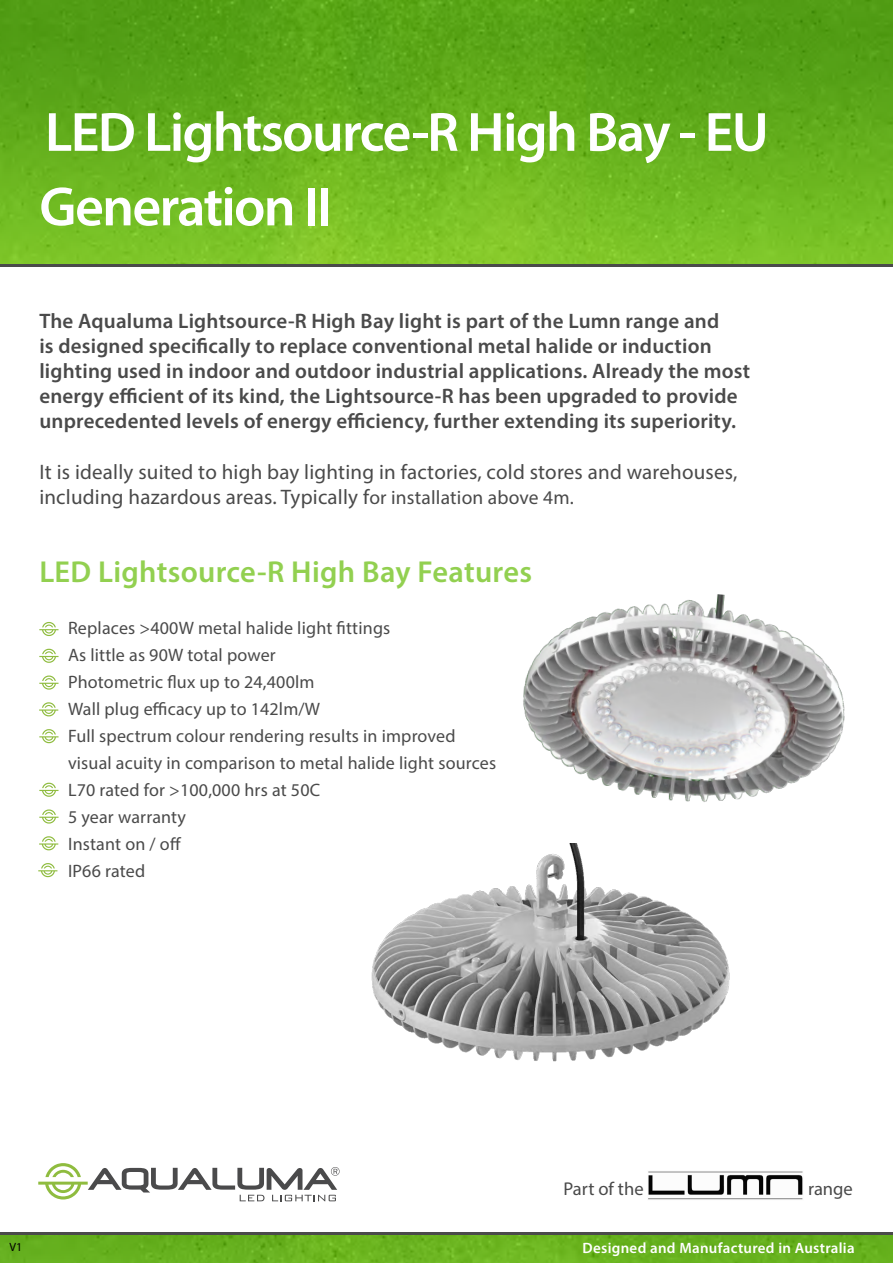
<style>
.page{position:relative;width:893px;height:1263px;background:#fff}
.page>*{position:absolute;margin:0;border:0;box-sizing:border-box;transform-origin:0 0}
.t1{font:600 55.8px "Myriad Pro";letter-spacing:-.03em;color:#fff}
.t2{font:600 30.45px "Myriad Pro";letter-spacing:.01em;color:#92d050}
.t3{font:600 21px/25.2px "Myriad Pro";letter-spacing:.01em;color:#4a4a4a}
.t4{font:21px/25.2px "Myriad Pro";letter-spacing:.01em;color:#4a4a4a}
.t5{font:18.6px "Myriad Pro";color:#4a4a4a}
.t6{font:18px/27px "Myriad Pro";letter-spacing:.01em;color:#4a4a4a}
.t7{font:600 15px "Myriad Pro";letter-spacing:.02em;color:#fff}
.t8{font:12px "Myriad Pro";color:#000}
.s1{font-size:19.5px}
</style>
<div class="page">
<img style="left:0;top:1235px;width:893px;height:28px">
<svg style="left:39px;top:622px;width:20px;height:14px"></svg>
<svg style="left:39px;top:675px;width:20px;height:15px"></svg>
<svg style="left:39px;top:783px;width:20px;height:14px"></svg>
<svg style="left:39px;top:649px;width:20px;height:14px"></svg>
<svg style="left:39px;top:729px;width:20px;height:14px"></svg>
<svg style="left:39px;top:809px;width:20px;height:15px"></svg>
<svg style="left:39px;top:836px;width:19px;height:14px"></svg>
<hr style="left:0;top:1232px;width:893px;height:3px;background:#4a4a4a">
<svg style="left:38px;top:1163px;width:302px;height:38px"></svg>
<img style="left:648px;top:1171px;width:155px;height:29px">
<svg style="left:0;top:0;width:893px;height:264px;background:#66b01d"></svg>
<hr style="left:0;top:264px;width:893px;height:3px;background:#4a4a4a">
<svg style="left:39px;top:702px;width:19px;height:14px"></svg>
<svg style="left:38px;top:863px;width:19px;height:14px"></svg>
<img style="left:371px;top:843px;width:359px;height:219px">
<img style="left:523px;top:594px;width:322px;height:208px">
<h1 class="t1" style="left:45px;top:97px;width:725px">LED Lightsource-R High Bay - EU</h1>
<h1 class="t1" style="left:39px;top:171px;width:294px">Generation II</h1>
<p class="t3" style="left:39px;top:307px;width:712px">The Aqualuma Lightsource-R High Bay light is part of the Lumn range and<br>is designed specifically to replace conventional metal halide or induction lighting used in indoor and outdoor industrial applications. Already the most energy efficient of its kind, the Lightsource-R has been upgraded to provide unprecedented levels of energy efficiency, further extending its superiority.</p>
<p class="t4" style="left:39px;top:459px;width:700px">It is ideally suited to high bay lighting in factories, cold stores and warehouses, including hazardous areas. Typically f<span class="s1">or installation above 4m.</span></p>
<h2 class="t2" style="left:39px;top:552px;width:494px">LED Lightsource-R High Bay Features</h2>
<p class="t6" style="left:68px;top:614px;width:430px">Replaces &gt;400W metal halide light fittings<br>As little as 90W total power<br>Photometric flux up to 24,400lm<br>Wall plug efficacy up to 142lm/W<br>Full spectrum colour rendering results in improved visual acuity in comparison to metal halide light sources<br>L70 rated for &gt;100,000 hrs at 50C<br>5 year warranty<br>Instant on / off<br>IP66 rated</p>
<p class="t8" style="left:10px;top:1239px;width:14px">V1</p>
<p class="t5" style="left:563px;top:1177px;width:82px">Part of the</p>
<p class="t5" style="left:808px;top:1177px;width:46px">range</p>
<p class="t7" style="left:583px;top:1238px;width:274px">Designed and Manufactured in Australia</p>
</div>
